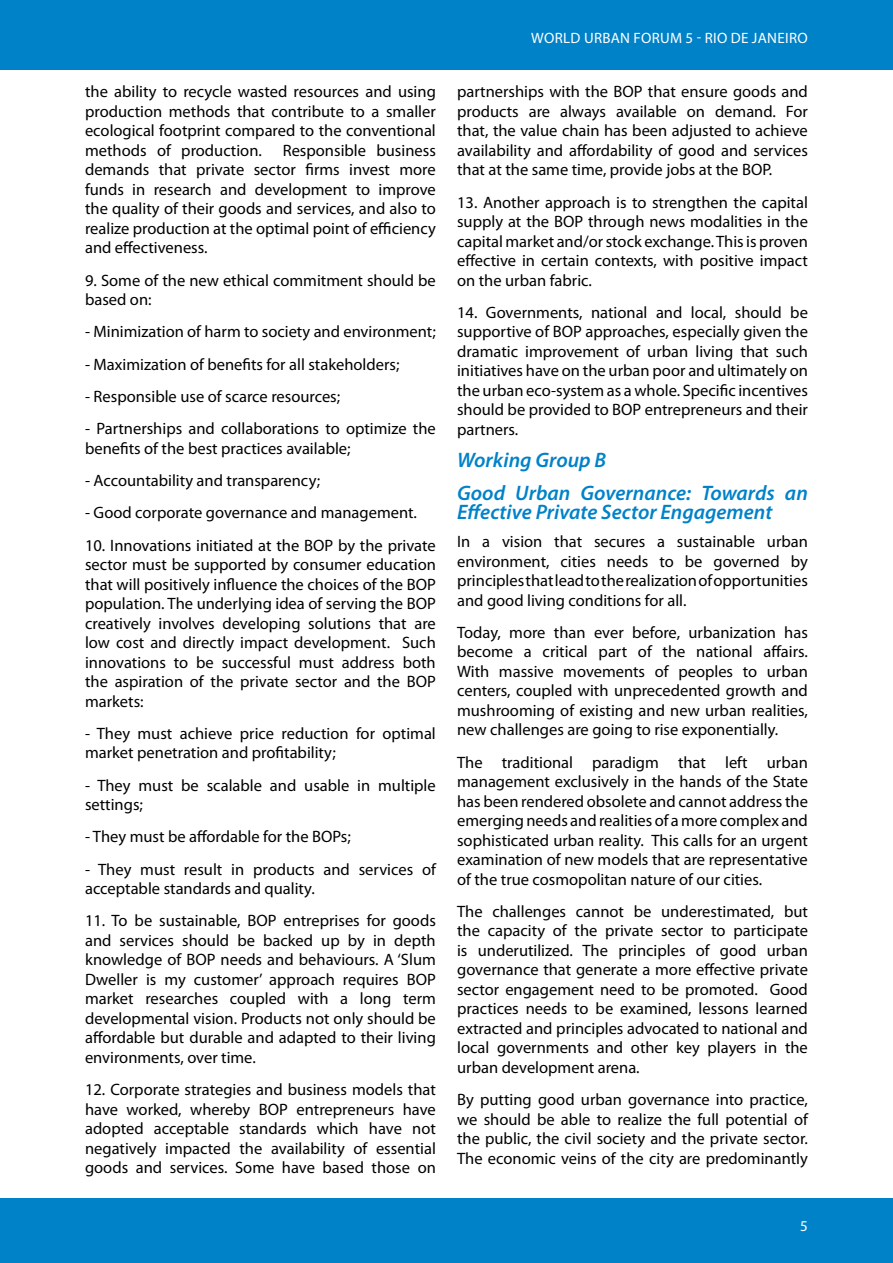
<style>
.page{position:relative;width:893px;height:1263px;background:#fff}
.page>*{position:absolute;margin:0;border:0;box-sizing:border-box;transform-origin:0 0}
.t1{font:italic 600 21px/32.2px "Myriad Pro";color:#0082c9}
.t2{font:16.5px/19.5px "Myriad Pro";color:#000;text-align:justify}
.t3{font:15px "Myriad Pro";letter-spacing:.02em;color:#fff}
</style>
<div class="page">
<div style="left:0;top:1198px;width:893px;height:65px;background:#0082c9"></div>
<div style="left:0;top:0;width:893px;height:69px;background:#0082c9"></div>
<p class="t2" style="left:85px;top:82px;width:352px">the ability to recycle wasted resources and using production methods that contribute to a smaller ecological footprint compared to the conventional methods of production.</p>
<p class="t2" style="left:85px;top:140px;width:352px;text-indent:198px">Responsible business demands that private sector firms invest more funds in research and development to improve the quality of their goods and services, and also to realize production at the optimal point of efficiency and effectiveness.</p>
<p class="t2" style="left:85px;top:270px;width:352px">9. Some of the new ethical commitment should be based on:</p>
<p class="t2" style="left:85px;top:322px;width:352px">- Minimization of harm to society and environment;</p>
<p class="t2" style="left:85px;top:354px;width:316px">- Maximization of benefits for all stakeholders;</p>
<p class="t2" style="left:85px;top:386px;width:257px">- Responsible use of scarce resources;</p>
<p class="t2" style="left:85px;top:419px;width:352px">- Partnerships and collaborations to optimize the benefits of the best practices available;</p>
<p class="t2" style="left:85px;top:470px;width:237px">- Accountability and transparency;</p>
<p class="t2" style="left:85px;top:496px;width:352px;line-height:32.2px">- Good corporate governance and management.<br>1 0. I nnovations initiated at the BOP by the private</p>
<p class="t2" style="left:85px;top:554px;width:352px">sector must be supported by consumer education that will positively influence the choices of the BOP population. The underlying idea of serving the BOP creatively involves developing solutions that are low cost and directly impact development. Such innovations to be successful must address both the aspiration of the private sector and the BOP markets:</p>
<p class="t2" style="left:85px;top:723px;width:352px">- They must achieve price reduction for optimal market penetration and profitability;</p>
<p class="t2" style="left:85px;top:775px;width:352px">- They must be scalable and usable in multiple settings;</p>
<p class="t2" style="left:85px;top:827px;width:267px">- They must be affordable for the BOPs;</p>
<p class="t2" style="left:85px;top:859px;width:352px">- They must result in products and services of acceptable standards and quality.</p>
<p class="t2" style="left:85px;top:911px;width:352px">11 . To be sustainable, BOP entreprises for goods and services should be backed up by in depth knowledge of BOP needs and behaviours. A ‘Slum Dweller is my customer’ approach requires BOP market researches coupled with a long term developmental vision. Products not only should be affordable but durable and adapted to their living environments, over time.</p>
<p class="t2" style="left:85px;top:1079px;width:352px">12. Corporate strategies and business models that have worked, whereby BOP entrepreneurs have adopted acceptable standards which have not negatively impacted the availability of essential goods and services. Some have based those on</p>
<p class="t3" style="left:531px;top:29px;width:236px">World Urban Forum 5 - rIO DE JANEIRO</p>
<p class="t2" style="left:457px;top:82px;width:352px">partnerships with the BOP that ensure goods and products are always available on demand. For that, the value chain has been adjusted to achieve availability and affordability of good and services that at the same time, provide jobs at the BOP.</p>
<p class="t2" style="left:457px;top:192px;width:352px">1 3. Another approach is to strengthen the capital supply at the BOP through news modalities in the capital market and/or stock exchange. This is proven effective in certain contexts, with positive impact on the urban fabric.</p>
<p class="t2" style="left:457px;top:302px;width:352px">1 4. Governments, national and local, should be supportive of BOP approaches, especially given the dramatic improvement of urban living that such initiatives have on the urban poor and ultimately on the urban eco-system as a whole. Specific incentives should be provided to BOP entrepreneurs and their partners.</p>
<p class="t1" style="left:457px;top:443px;width:352px">Working Group B<br>Good Urban Governance: Towards an</p>
<p class="t1" style="left:457px;top:495px;width:317px">Effective Private Sector Engagement</p>
<p class="t2" style="left:457px;top:531px;width:352px">I n a vision that secures a sustainable urban environment, cities needs to be governed by principles that lead to the realization of opportunities and good living conditions for all.</p>
<p class="t2" style="left:457px;top:622px;width:352px">Today, more than ever before, urbanization has become a critical part of the national affairs.<br>With massive movements of peoples to urban centers, coupled with unprecedented growth and mushrooming of existing and new urban realities, new challenges are going to rise exponentially.</p>
<p class="t2" style="left:457px;top:752px;width:352px">The traditional paradigm that left urban management exclusively in the hands of the State has been rendered obsolete and cannot address the emerging needs and realities of a more complex and sophisticated urban reality. This calls for an urgent examination of new models that are representative of the true cosmopolitan nature of our cities.</p>
<p class="t2" style="left:457px;top:901px;width:352px">The challenges cannot be underestimated, but the capacity of the private sector to participate is underutilized. The principles of good urban governance that generate a more effective private sector engagement need to be promoted. Good practices needs to be examined, lessons learned extracted and principles advocated to national and local governments and other key players in the urban development arena.</p>
<p class="t2" style="left:457px;top:1089px;width:352px">By putting good urban governance into practice, we should be able to realize the full potential of the public, the civil society and the private sector.<br>The economic veins of the city are predominantly</p>
</div>
